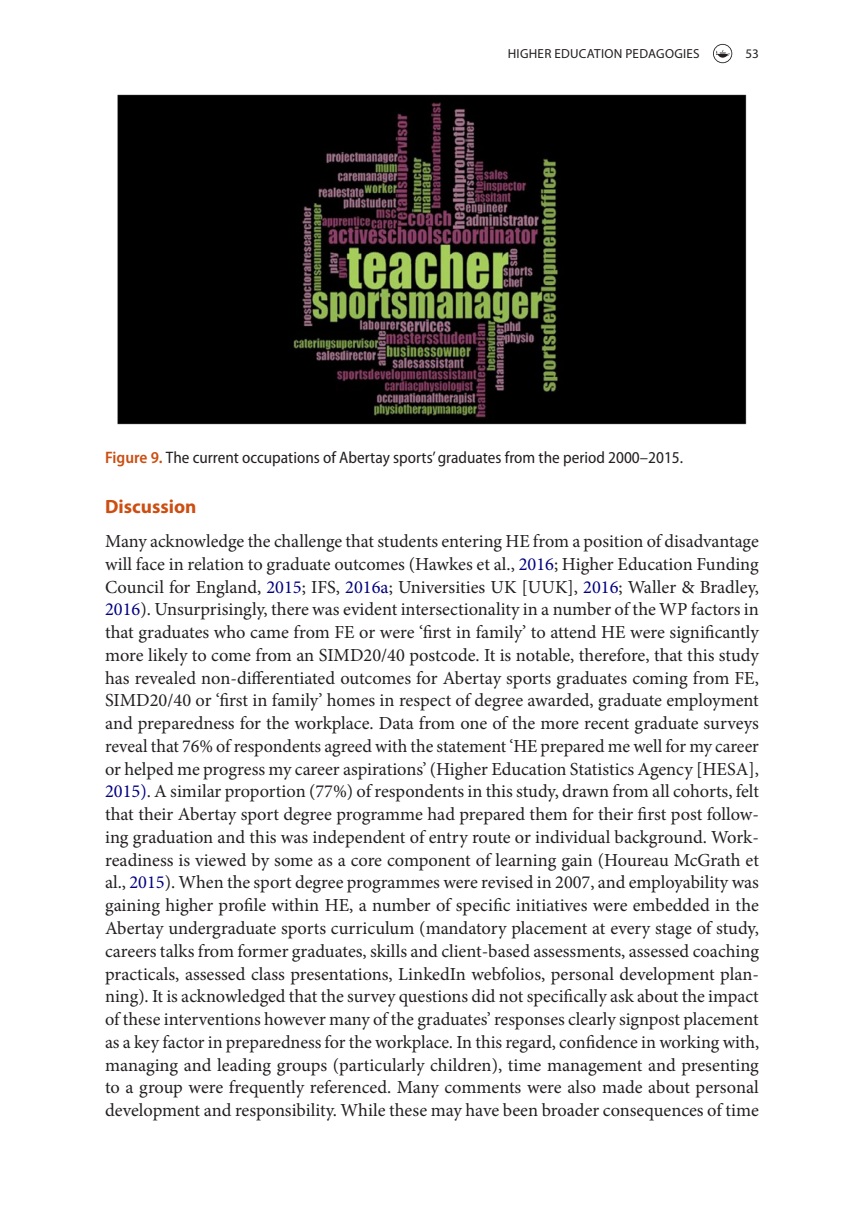
<style>
.page{position:relative;width:864px;height:1231px;background:#fff}
.page>*{position:absolute;margin:0;border:0;box-sizing:border-box;transform-origin:0 0}
.t1{font:700 19.25px "Myriad Pro";color:#cc4e12}
.t2{font:18.38px/22.8px "Minion Pro";color:#231f20;text-align:justify}
.t3{font:semi-condensed 16.62px "Myriad Pro";color:#231f20}
.t4{font:13.12px "Myriad Pro";letter-spacing:.02em;color:#231f20}
.s1{font-weight:600;color:#cc4e12}
.s2{color:#000080}
</style>
<div class="page">
<svg style="left:713px;top:44px;width:19px;height:19px"></svg>
<img style="left:117px;top:94px;width:630px;height:331px">
<p class="t4" style="left:507px;top:45px;width:193px">HIGHER EDUCATION PEDAGOGIES</p>
<p class="t4" style="left:745px;top:45px;width:15px">53</p>
<p class="t3" style="left:105px;top:448px;width:579px"><span class="s1">Figure 9.</span> The current occupations of Abertay sports’ graduates from the period 2000–2015.</p>
<p class="t1" style="left:105px;top:493px;width:93px">Discussion</p>
<p class="t2" style="left:105px;top:529px;width:655px">Many acknowledge the challenge that students entering HE from a position of disadvantage will face in relation to graduate outcomes (Hawkes et al., <span class="s2">2016</span>; Higher Education Funding Council for England, <span class="s2">2015</span>; IFS, <span class="s2">2016a</span>; Universities UK [UUK], <span class="s2">2016</span>; Waller &amp; Bradley, <span class="s2">2016</span>). Unsurprisingly, there was evident intersectionality in a number of the WP factors in that graduates who came from FE or were ‘first in family’ to attend HE were significantly more likely to come from an SIMD20/40 postcode. It is notable, therefore, that this study has revealed non-differentiated outcomes for Abertay sports graduates coming from FE, SIMD20/40 or ‘first in family’ homes in respect of degree awarded, graduate employment and preparedness for the workplace. Data from one of the more recent graduate surveys reveal that 76% of respondents agreed with the statement ‘HE prepared me well for my career or helped me progress my career aspirations’ (Higher Education Statistics Agency [HESA], <span class="s2">2015)</span>. A similar proportion (77%) of respondents in this study, drawn from all cohorts, felt that their Abertay sport degree programme had prepared them for their first post follow&shy;ing graduation and this was independent of entry route or individual background. Work&shy;readiness is viewed by some as a core component of learning gain (Houreau McGrath et al., <span class="s2">2015</span>). When the sport degree programmes were revised in 2007, and employability was gaining higher profile within HE, a number of specific initiatives were embedded in the Abertay undergraduate sports curriculum (mandatory placement at every stage of study, careers talks from former graduates, skills and client-based assessments, assessed coaching practicals, assessed class presentations, LinkedIn webfolios, personal development plan&shy;ning). It is acknowledged that the survey questions did not specifically ask about the impact of these interventions however many of the graduates’ responses clearly signpost placement as a key factor in preparedness for the workplace. In this regard, confidence in working with, managing and leading groups (particularly children), time management and presenting to a group were frequently referenced. Many comments were also made about personal development and responsibility. While these may have been broader consequences of time</p>
</div>
